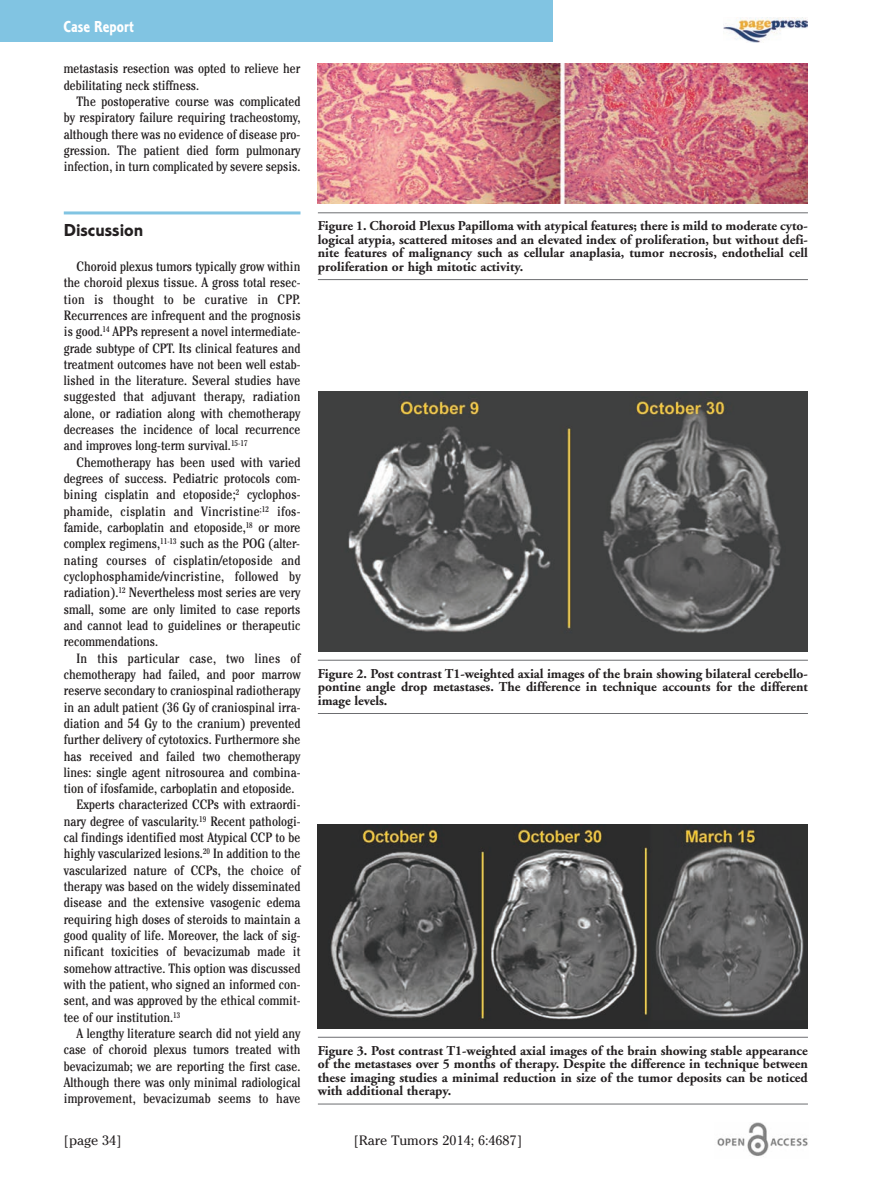
<style>
.page{position:relative;width:893px;height:1191px;background:#fff}
.page>*{position:absolute;margin:0;border:0;box-sizing:border-box;transform-origin:0 0}
.t1{font:18px "Corinthian Bold Plain";color:#231f20}
.t2{font:16.5px "Corinthian Bold Condensed Plain";color:#fff}
.t3{font:condensed 13.5px/16.4px "Cheltenham";color:#231f20;text-align:justify}
.t4{font:700 13.5px/13.5px "Adobe Garamond";color:#231f20;text-align:justify}
.t5{font:13.5px "Cheltenham";color:#231f20}
.t6{font:condensed 13.5px "Cheltenham";letter-spacing:.02em;color:#231f20}
</style>
<div class="page">
<hr style="left:64px;top:211px;width:236px;height:3px;background:#81c4e2">
<div style="left:0;top:0;width:553px;height:42px;background:#81c4e2"></div>
<img style="left:717px;top:1123px;width:91px;height:33px">
<img style="left:723px;top:17px;width:84px;height:26px">
<img style="left:318px;top:64px;width:490px;height:140px">
<hr style="left:318px;top:1036px;width:490px;height:1px;background:#6c6d70">
<hr style="left:318px;top:1103px;width:490px;height:1px;background:#6c6d70">
<hr style="left:318px;top:660px;width:490px;height:1px;background:#6c6d70">
<hr style="left:318px;top:713px;width:490px;height:1px;background:#6c6d70">
<img style="left:318px;top:824px;width:490px;height:204px">
<hr style="left:318px;top:212px;width:490px;height:1px;background:#6c6d70">
<hr style="left:318px;top:279px;width:490px;height:1px;background:#6c6d70">
<img style="left:319px;top:391px;width:488px;height:260px">
<p class="t2" style="left:63px;top:21px;width:72px">Case Report</p>
<p class="t3" style="left:64px;top:62px;width:238px">metastasis resection was opted to relieve her debilitating neck stiffness.</p>
<p class="t3" style="left:64px;top:94px;width:238px;text-indent:13px">The postoperative course was complicated by respiratory failure requiring tracheostomy, although there was no evidence of disease pro&shy;gression. The patient died form pulmonary infection, in turn complicated by severe sepsis.</p>
<h1 class="t1" style="left:64px;top:224px;width:81px">Discussion</h1>
<p class="t3" style="left:64px;top:259px;width:238px;text-indent:13px">Choroid plexus tumors typically grow within the choroid plexus tissue. A gross total resec&shy;tion is thought to be curative in CPP.<br>Recurrences are infrequent and the prognosis is good.<sup>14</sup> APPs represent a novel intermediate&shy;grade subtype of CPT. Its clinical features and treatment outcomes have not been well estab&shy;lished in the literature. Several studies have suggested that adjuvant therapy, radiation alone, or radiation along with chemotherapy decreases the incidence of local recurrence and improves long-term survival.<sup>15-17</sup></p>
<p class="t3" style="left:64px;top:455px;width:238px;text-indent:13px">Chemotherapy has been used with varied degrees of success. Pediatric protocols com&shy;bining cisplatin and etoposide;<sup>2</sup> cyclophos&shy;phamide, cisplatin and Vincristine<sup>;12</sup> ifos&shy;famide, carboplatin and etoposide,<sup>18</sup> or more complex regimens,<sup>11-13</sup> such as the POG (alter&shy;nating courses of cisplatin/etoposide and cyclophosphamide/vincristine, followed by radiation).<sup>12</sup> Nevertheless most series are very small, some are only limited to case reports and cannot lead to guidelines or therapeutic recommendations.</p>
<p class="t6" style="left:77px;top:653px;width:226px">In this particular case, two lines of</p>
<p class="t3" style="left:64px;top:667px;width:238px">chemotherapy had failed, and poor marrow</p>
<p class="t3" style="left:64px;top:683px;width:238px">reserve secondary to craniospinal radiotherapy</p>
<p class="t3" style="left:64px;top:700px;width:238px">in an adult patient (36 Gy of craniospinal irra-</p>
<p class="t3" style="left:64px;top:716px;width:238px">diation and 54 Gy to the cranium) prevented</p>
<p class="t3" style="left:64px;top:732px;width:238px">further delivery of cytotoxics. Furthermore she</p>
<p class="t3" style="left:64px;top:749px;width:238px">has received and failed two chemotherapy</p>
<p class="t3" style="left:64px;top:765px;width:238px">lines: single agent nitrosourea and combina-</p>
<p class="t3" style="left:64px;top:781px;width:232px">tion of ifosfamide, carboplatin and etoposide.</p>
<p class="t3" style="left:76px;top:798px;width:225px">Experts characterized CCPs with extraordi-</p>
<p class="t3" style="left:64px;top:814px;width:238px">nary degree of vascularity.<sup>19</sup> Recent pathologi-</p>
<p class="t3" style="left:64px;top:830px;width:238px">cal findings identified most Atypical CCP to be</p>
<p class="t3" style="left:64px;top:847px;width:238px">highly vascularized lesions.<sup>20</sup> In addition to the</p>
<p class="t3" style="left:64px;top:863px;width:238px">vascularized nature of CCPs, the choice of</p>
<p class="t3" style="left:64px;top:879px;width:238px">therapy was based on the widely disseminated</p>
<p class="t3" style="left:64px;top:895px;width:238px">disease and the extensive vasogenic edema</p>
<p class="t3" style="left:64px;top:912px;width:238px">requiring high doses of steroids to maintain a</p>
<p class="t3" style="left:64px;top:928px;width:238px">good quality of life. Moreover, the lack of sig-</p>
<p class="t3" style="left:64px;top:944px;width:238px">nificant toxicities of bevacizumab made it</p>
<p class="t3" style="left:64px;top:961px;width:238px">somehow attractive. This option was discussed</p>
<p class="t3" style="left:64px;top:977px;width:238px">with the patient, who signed an informed con-</p>
<p class="t3" style="left:64px;top:993px;width:238px">sent, and was approved by the ethical commit-</p>
<p class="t3" style="left:64px;top:1010px;width:118px">tee of our institution.<sup>13</sup></p>
<p class="t3" style="left:77px;top:1026px;width:225px">A lengthy literature search did not yield any</p>
<p class="t3" style="left:64px;top:1042px;width:238px">case of choroid plexus tumors treated with</p>
<p class="t3" style="left:64px;top:1059px;width:238px">bevacizumab; we are reporting the first case.</p>
<p class="t3" style="left:64px;top:1075px;width:238px">Although there was only minimal radiological</p>
<p class="t3" style="left:64px;top:1091px;width:238px">improvement, bevacizumab seems to have</p>
<p class="t4" style="left:318px;top:220px;width:492px">Figure 1. Choroid Plexus Papilloma with atypical features; there is mild to moderate cyto&shy;logical atypia, scattered mitoses and an elevated index of proliferation, but without defi&shy;nite features of malignancy such as cellular anaplasia, tumor necrosis, endothelial cell proliferation or high mitotic activity.</p>
<p class="t4" style="left:318px;top:668px;width:492px">Figure 2. Post contrast T1-weighted axial images of the brain showing bilateral cerebello&shy;pontine angle drop metastases. The difference in technique accounts for the different image levels.</p>
<p class="t4" style="left:318px;top:1044px;width:492px">Figure 3. Post contrast T1-weighted axial images of the brain showing stable appearance of the metastases over 5 months of therapy. Despite the difference in technique between these imaging studies a minimal reduction in size of the tumor deposits can be noticed with additional therapy.</p>
<p class="t5" style="left:64px;top:1132px;width:59px">[page 34]</p>
<p class="t5" style="left:354px;top:1132px;width:170px">[Rare Tumors 2014; 6:4687]</p>
</div>
